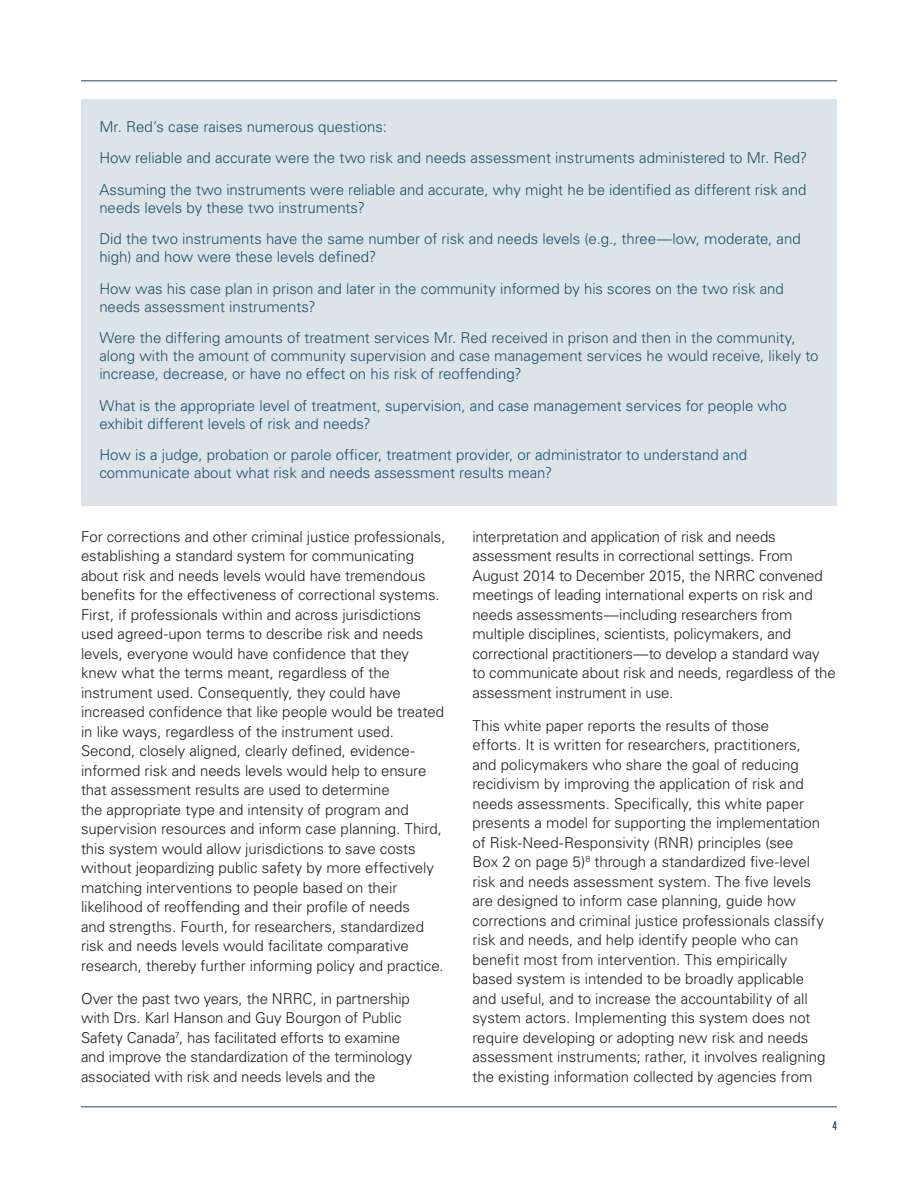
<style>
.page{position:relative;width:918px;height:1188px;background:#fff}
.page>*{position:absolute;margin:0;border:0;box-sizing:border-box;transform-origin:0 0}
.t1{font:300 15px/19.5px "Univers";letter-spacing:-.005em;color:#231f20}
.t2{font:300 15px/31.5px "Univers";color:#1e4f6a}
.t3{font:ultra-condensed 12px "Univers";color:#1e4f6a}
</style>
<div class="page">
<hr style="left:81px;top:1107px;width:756px;height:1px;background:#1e4f6a">
<hr style="left:81px;top:81px;width:756px;height:1px;background:#1e4f6a">
<div style="left:81px;top:99px;width:756px;height:406px;background:#dde4e9"></div>
<p class="t2" style="left:99px;top:110px;width:710px">Mr. Red’s case raises numerous questions:<br>How reliable and accurate were the two risk and needs assessment instruments administered to Mr. Red?<br>Assuming the two instruments were reliable and accurate, why might he be identified as different risk and</p>
<p class="t2" style="left:99px;top:191px;width:703px">needs levels by these two instruments?<br>Did the two instruments have the same number of risk and needs levels (e.g., three—low, moderate, and</p>
<p class="t2" style="left:99px;top:241px;width:686px">high) and how were these levels defined?<br>How was his case plan in prison and later in the community informed by his scores on the two risk and</p>
<p class="t2" style="left:99px;top:290px;width:698px">needs assessment instruments?<br>Were the differing amounts of treatment services Mr. Red received in prison and then in the community,</p>
<p class="t2" style="left:99px;top:346px;width:721px;line-height:18px">along with the amount of community supervision and case management services he would receive, likely to increase, decrease, or have no effect on his risk of reoffending?</p>
<p class="t2" style="left:99px;top:396px;width:689px;line-height:18px">What is the appropriate level of treatment, supervision, and case management services for people who exhibit different levels of risk and needs?</p>
<p class="t2" style="left:99px;top:445px;width:649px;line-height:18px">How is a judge, probation or parole officer, treatment provider, or administrator to understand and communicate about what risk and needs assessment results mean?</p>
<p class="t1" style="left:81px;top:526px;width:366px">For corrections and other criminal justice professionals, establishing a standard system for communicating about risk and needs levels would have tremendous benefits for the effectiveness of correctional systems.<br>First, if professionals within and across jurisdictions used agreed-upon terms to describe risk and needs levels, everyone would have confidence that they knew what the terms meant, regardless of the instrument used. Consequently, they could have increased confidence that like people would be treated in like ways, regardless of the instrument used.<br>Second, closely aligned, clearly defined, evidence&shy;informed risk and needs levels would help to ensure that assessment results are used to determine<br>the appropriate type and intensity of program and supervision resources and inform case planning. Third, this system would allow jurisdictions to save costs without jeopardizing public safety by more effectively matching interventions to people based on their likelihood of reoffending and their profile of needs<br>and strengths. Fourth, for researchers, standardized risk and needs levels would facilitate comparative research, thereby further informing policy and practice.</p>
<p class="t1" style="left:81px;top:988px;width:333px">Over the past two years, the NRRC, in partnership with Drs. Karl Hanson and Guy Bourgon of Public Safety Canada<sup>7</sup>, has facilitated efforts to examine and improve the standardization of the terminology associated with risk and needs levels and the</p>
<p class="t1" style="left:472px;top:526px;width:365px">interpretation and application of risk and needs assessment results in correctional settings. From August 2014 to December 2015, the NRRC convened meetings of leading international experts on risk and needs assessments—including researchers from multiple disciplines, scientists, policymakers, and correctional practitioners—to develop a standard way to communicate about risk and needs, regardless of the assessment instrument in use.</p>
<p class="t1" style="left:472px;top:715px;width:355px">This white paper reports the results of those<br>efforts. It is written for researchers, practitioners, and policymakers who share the goal of reducing recidivism by improving the application of risk and needs assessments. Specifically, this white paper presents a model for supporting the implementation of Risk-Need-Responsivity (RNR) principles (see<br>Box 2 on page 5)<sup>8</sup> through a standardized five-level risk and needs assessment system. The five levels are designed to inform case planning, guide how corrections and criminal justice professionals classify risk and needs, and help identify people who can benefit most from intervention. This empirically based system is intended to be broadly applicable and useful, and to increase the accountability of all system actors. Implementing this system does not require developing or adopting new risk and needs assessment instruments; rather, it involves realigning the existing information collected by agencies from</p>
<p class="t3" style="left:833px;top:1119px;width:6px">4</p>
</div>
